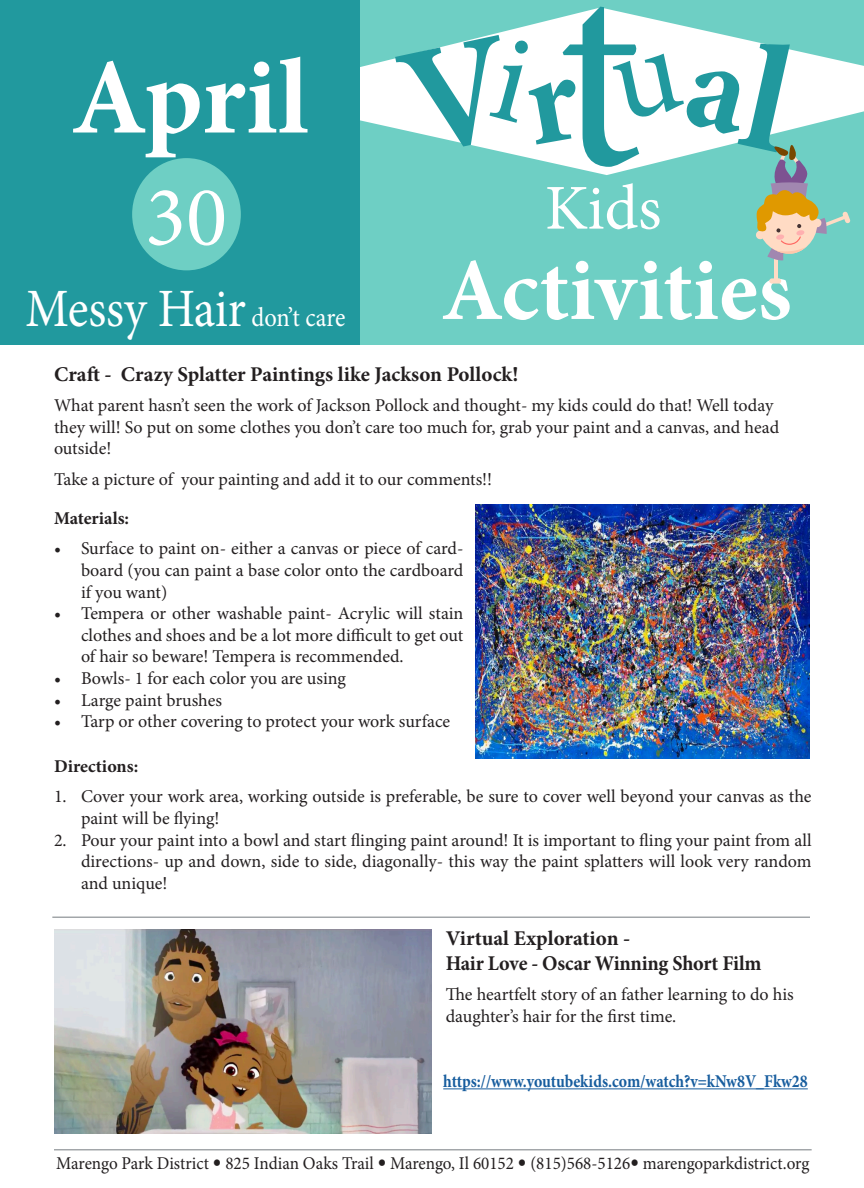
<style>
.page{position:relative;width:864px;height:1188px;background:#fff}
.page>*{position:absolute;margin:0;border:0;box-sizing:border-box;transform-origin:0 0}
.t1{font:272.55px "Minion Pro";color:#21999e}
.t2{font:700 108px "Minion Pro";letter-spacing:-.005em;color:#fff}
.t3{font:700 88.5px "Minion Pro";color:#fff}
.t4{font:85.5px "Minion Pro";color:#fff}
.t5{font:63.9px "Minion Pro";color:#fff}
.t6{font:54px "Minion Pro";letter-spacing:-.005em;color:#fff;scale:.9 1}
.t7{font:700 21px "Minion Pro";letter-spacing:-.005em;color:#231f20}
.t8{font:700 21px "Minion Pro";letter-spacing:-.005em;color:#231f20;scale:.96 1}
.t9{font:18px/21.6px "Minion Pro";letter-spacing:-.005em;color:#231f20;text-align:justify}
.t10{font:18px "Minion Pro";letter-spacing:-.005em;color:#231f20;scale:.95 1}
.t11{font:700 18px "Minion Pro";color:#175d9e;scale:.88 1}
.t12{font:700 18px "Minion Pro";color:#231f20}
.s1{font-size:27px}
.s2{font-family:"Avenir"}
</style>
<div class="page">
<div style="left:360px;top:0;width:504px;height:344px;background:#6ecfc4"></div>
<svg style="left:360px;top:7px;width:504px;height:168px"></svg>
<div style="left:0;top:0;width:360px;height:344px;background:#21999e"></div>
<div style="left:132px;top:158px;width:109px;height:112px;background:#6ecfc4;border-radius:50%"></div>
<hr style="left:774px;top:258px;width:4px;height:22px;background:#ffdbc4">
<div style="left:769px;top:278px;width:12px;height:6px;background:#ffdbc4;border-radius:3px"></div>
<hr style="left:54px;top:1149px;width:758px;height:1px;background:#454d54">
<img style="left:475px;top:505px;width:335px;height:254px">
<hr style="left:443px;top:1088px;width:365px;height:1px;background:#175d9e">
<hr style="left:52px;top:916px;width:758px;height:2px;background:#454d54">
<img style="left:54px;top:929px;width:377px;height:205px">
<svg style="left:395px;top:35px;width:189px;height:121px;background:#ecf8f7"></svg>
<svg style="left:612px;top:38px;width:239px;height:223px"></svg>
<p class="t2" style="left:71px;top:22px;width:239px">April</p>
<p class="t4" style="left:145px;top:160px;width:84px">30</p>
<p class="t6" style="left:26px;top:273px;width:357px">Messy Hair <span class="s1">don’t care</span></p>
<p class="t1" style="left:558px;top:-106px;width:85px">t</p>
<p class="t5" style="left:545px;top:165px;width:118px">Kids</p>
<p class="t3" style="left:441px;top:228px;width:352px">Activities</p>
<p class="t7" style="left:54px;top:359px;width:466px">Craft - Crazy Splatter Paintings like Jackson Pollock!</p>
<p class="t9" style="left:54px;top:395px;width:721px">What parent hasn’t seen the work of Jackson Pollock and thought- my kids could do that! Well today</p>
<p class="t9" style="left:54px;top:416px;width:727px">they will! So put on some clothes you don’t care too much for, grab your paint and a canvas, and head</p>
<p class="t9" style="left:54px;top:438px;width:59px">outside!</p>
<p class="t9" style="left:54px;top:468px;width:440px">Take a picture of your painting and add it to our comments!!</p>
<p class="t12" style="left:54px;top:505px;width:77px">Materials:</p>
<p class="t9" style="left:81px;top:538px;width:384px;text-indent:-27px">• Surface to paint on- either a canvas or piece of card&shy;board (you can paint a base color onto the cardboard if you want)</p>
<p class="t9" style="left:81px;top:603px;width:384px;text-indent:-27px">• Tempera or other washable paint- Acrylic will stain clothes and shoes and be a lot more difficult to get out of hair so beware! Tempera is recommended.</p>
<p class="t9" style="left:54px;top:668px;width:294px">• Bowls- 1 for each color you are using</p>
<p class="t9" style="left:54px;top:689px;width:170px">• Large paint brushes</p>
<p class="t9" style="left:54px;top:711px;width:398px">• Tarp or other covering to protect your work surface</p>
<p class="t12" style="left:54px;top:753px;width:86px">Directions:</p>
<p class="t9" style="left:81px;top:786px;width:732px;text-indent:-27px">1. Cover your work area, working outside is preferable, be sure to cover well beyond your canvas as the paint will be flying!</p>
<p class="t9" style="left:81px;top:829px;width:732px;text-indent:-27px">2. Pour your paint into a bowl and start flinging paint around! It is important to fling your paint from all directions- up and down, side to side, diagonally- this way the paint splatters will look very random and unique!</p>
<p class="t7" style="left:446px;top:923px;width:186px">Virtual Exploration -</p>
<p class="t8" style="left:446px;top:948px;width:331px">Hair Love - Oscar Winning Short Film</p>
<p class="t9" style="left:446px;top:984px;width:350px">The heartfelt story of an father learning to do his daughter’s hair for the first time.</p>
<p class="t11" style="left:443px;top:1069px;width:416px">https://www.youtubekids.com/watch?v=kNw8V_Fkw28</p>
<p class="t10" style="left:56px;top:1151px;width:794px">Marengo Park District <span class="s2">•</span> 825 Indian Oaks Trail <span class="s2">•</span> Marengo, Il 60152 <span class="s2">•</span> (815)568-5126<span class="s2">•</span> marengoparkdistrict.org</p>
</div>
